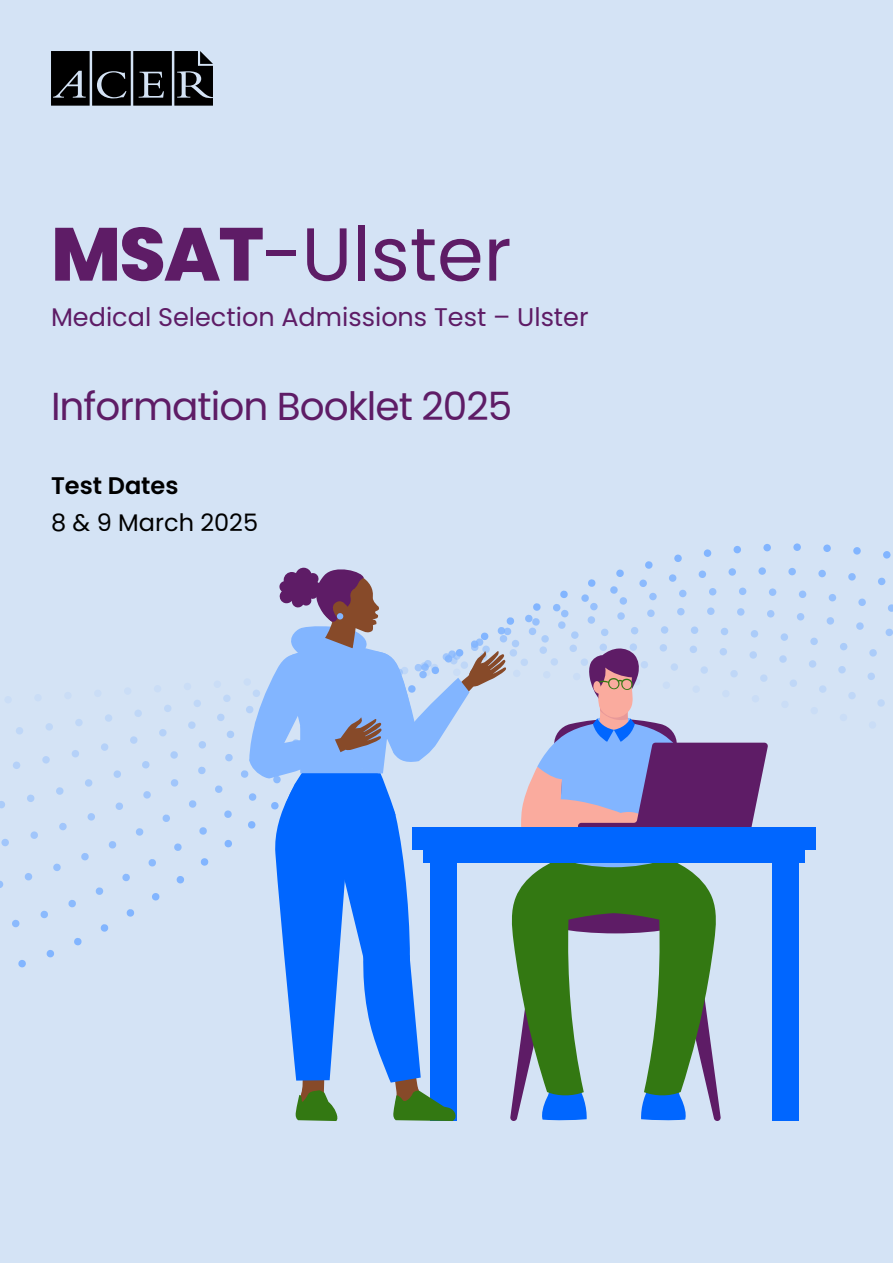
<style>
.page{position:relative;width:893px;height:1263px;background:#d4e3f5}
.page>*{position:absolute;margin:0;border:0;box-sizing:border-box;transform-origin:0 0}
.t1{font:75px "Poppins";color:#5e1c66}
.t2{font:39px "Poppins";letter-spacing:-.025em;color:#5e1c66}
.t3{font:25.5px "Poppins";color:#5e1c66}
.t4{font:24px "Poppins";color:#000}
.t5{font:600 24px "Poppins";color:#000}
.s1{font-weight:800}
</style>
<div class="page">
<svg style="left:0;top:543px;width:893px;height:438px"></svg>
<svg style="left:51px;top:51px;width:162px;height:55px;background:#222528"></svg>
<div style="left:412px;top:827px;width:404px;height:23px;background:#06f"></div>
<div style="left:423px;top:850px;width:382px;height:12px;background:#06f"></div>
<div style="left:773px;top:850px;width:26px;height:271px;background:#06f"></div>
<svg style="left:246px;top:564px;width:522px;height:557px"></svg>
<h1 class="t1" style="left:51px;top:211px;width:462px"><span class="s1">MSAT</span>-Ulster</h1>
<p class="t3" style="left:51px;top:302px;width:539px">Medical Selection Admissions Test – Ulster</p>
<h2 class="t2" style="left:51px;top:384px;width:463px">Information Booklet 2025</h2>
<p class="t5" style="left:51px;top:471px;width:129px">Test Dates</p>
<p class="t4" style="left:51px;top:509px;width:209px">8 &amp; 9 March 2025</p>
</div>
